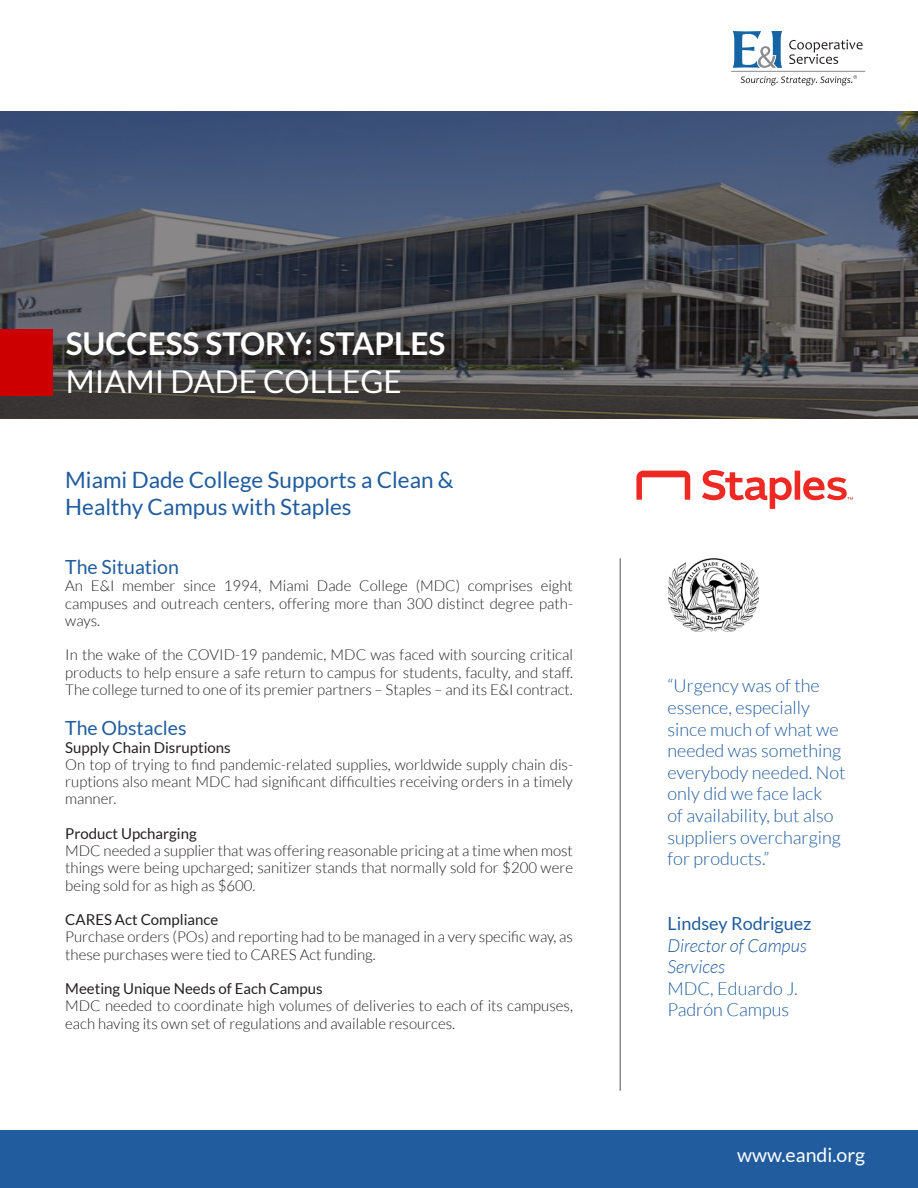
<style>
.page{position:relative;width:918px;height:1188px;background:#fff}
.page>*{position:absolute;margin:0;border:0;box-sizing:border-box;transform-origin:0 0}
.t1{font:700 31.5px "Lato";color:#fff}
.t2{font:31.5px "Lato";color:#fff}
.t3{font:22.5px/27px "Lato";color:#205c9e}
.t4{font:19.5px "Lato";color:#205c9e}
.t5{font:19.5px "Lato";color:#fff}
.t6{font:300 18px/21.6px "Lato";color:#205c9e}
.t7{font:18px "Lato";color:#205c9e}
.t8{font:300 15px/17.2px "Lato";color:#231f20;text-align:justify}
.t9{font:15px "Lato";color:#231f20}
.s1{font-style:italic}
</style>
<div class="page">
<div style="left:0;top:1131px;width:918px;height:57px;background:#205c9e"></div>
<hr style="left:620px;top:558px;width:1px;height:533px;background:#8a8b8d">
<svg style="left:0;top:111px;width:918px;height:307px;background:#444b59"></svg>
<div style="left:0;top:330px;width:53px;height:66px;background:#c00"></div>
<svg style="left:636px;top:471px;width:54px;height:29px"></svg>
<svg style="left:702px;top:470px;width:90px;height:39px"></svg>
<div style="left:795px;top:471px;width:5px;height:29px;background:#ee2823"></div>
<svg style="left:803px;top:477px;width:50px;height:23px"></svg>
<img style="left:669px;top:558px;width:90px;height:74px">
<svg style="left:789px;top:40px;width:74px;height:24px"></svg>
<svg style="left:733px;top:31px;width:49px;height:37px"></svg>
<hr style="left:731px;top:71px;width:134px;height:1px;background:#8a8b8d">
<svg style="left:741px;top:75px;width:116px;height:10px"></svg>
<p class="t1" style="left:66px;top:325px;width:381px">SUCCESS STORY: STAPLES</p>
<p class="t2" style="left:66px;top:364px;width:338px">MIAMI DADE COLLEGE</p>
<p class="t3" style="left:65px;top:466px;width:390px">Miami Dade College Supports a Clean &amp;<br>Healthy Campus with Staples</p>
<p class="t4" style="left:65px;top:556px;width:115px">The Situation</p>
<p class="t8" style="left:65px;top:577px;width:509px">An E&amp;I member since 1994, Miami Dade College (MDC) comprises eight campuses and outreach centers, offering more than 300 distinct degree path&shy;ways.</p>
<p class="t8" style="left:65px;top:646px;width:509px">In the wake of the COVID-19 pandemic, MDC was faced with sourcing critical products to help ensure a safe return to campus for students, faculty, and staff.<br>The college turned to one of its premier partners – Staples – and its E&amp;I contract.</p>
<p class="t4" style="left:65px;top:718px;width:123px">The Obstacles</p>
<p class="t9" style="left:65px;top:739px;width:167px">Supply Chain Disruptions</p>
<p class="t8" style="left:65px;top:756px;width:509px">On top of trying to find pandemic-related supplies, worldwide supply chain dis&shy;ruptions also meant MDC had significant difficulties receiving orders in a timely manner.</p>
<p class="t9" style="left:65px;top:825px;width:133px">Product Upcharging</p>
<p class="t8" style="left:65px;top:842px;width:509px">MDC needed a supplier that was offering reasonable pricing at a time when most things were being upcharged; sanitizer stands that normally sold for $200 were being sold for as high as $600.</p>
<p class="t9" style="left:65px;top:911px;width:155px">CARES Act Compliance</p>
<p class="t8" style="left:65px;top:928px;width:509px">Purchase orders (POs) and reporting had to be managed in a very specific way, as these purchases were tied to CARES Act funding.</p>
<p class="t9" style="left:65px;top:980px;width:259px">Meeting Unique Needs of Each Campus</p>
<p class="t8" style="left:65px;top:997px;width:509px">MDC needed to coordinate high volumes of deliveries to each of its campuses, each having its own set of regulations and available resources.</p>
<p class="t6" style="left:668px;top:675px;width:180px">“Urgency was of the essence, especially since much of what we needed was something everybody needed. Not only did we face lack<br>of availability, but also suppliers overcharging for products.”</p>
<p class="t7" style="left:668px;top:913px;width:146px">Lindsey Rodriguez</p>
<p class="t6" style="left:668px;top:934px;width:141px"><span class="s1">Director of Campus<br>Services<br></span>MDC, Eduardo J.<br>Padrón Campus</p>
<p class="t5" style="left:737px;top:1144px;width:129px">www.eandi.org</p>
</div>
